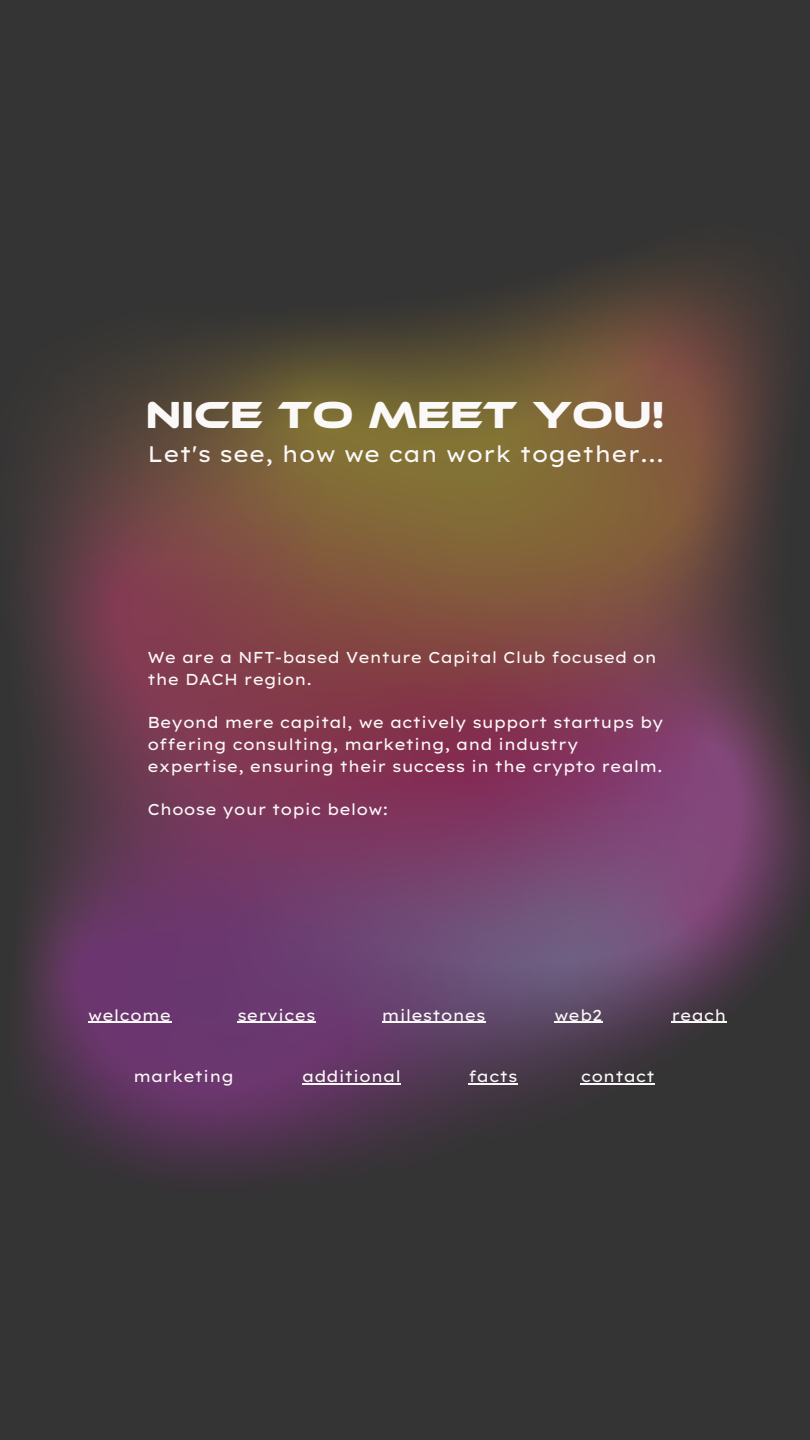
<style>
.page{position:relative;width:810px;height:1440px;background:#343434}
.page>*{position:absolute;margin:0;border:0;box-sizing:border-box;transform-origin:0 0}
.t1{font:38.8px "Ethnocentric Rg";color:#fbf8f8}
.t2{font:22.4px "Lexend Exa";color:#fbf8f8}
.t3{font:15.8px/21.8px "Lexend Exa";color:#fbf8f8}
</style>
<div class="page">
<img style="left:22px;top:257px;width:788px;height:915px">
<hr style="left:88px;top:1021px;width:83px;height:2px;background:#fbf8f8">
<hr style="left:237px;top:1021px;width:79px;height:2px;background:#fbf8f8">
<hr style="left:671px;top:1021px;width:56px;height:2px;background:#fbf8f8">
<hr style="left:382px;top:1021px;width:104px;height:2px;background:#fbf8f8">
<hr style="left:302px;top:1083px;width:99px;height:1px;background:#fbf8f8">
<hr style="left:469px;top:1083px;width:49px;height:1px;background:#fbf8f8">
<hr style="left:581px;top:1083px;width:74px;height:1px;background:#fbf8f8">
<hr style="left:554px;top:1021px;width:48px;height:2px;background:#fbf8f8">
<p class="t1" style="left:146px;top:392px;width:520px">NICE TO MEET YOU!</p>
<p class="t2" style="left:147px;top:439px;width:518px">Let's see, how we can work together...</p>
<p class="t3" style="left:147px;top:646px;width:511px">We are a NFT-based Venture Capital Club focused on the DACH region.</p>
<p class="t3" style="left:147px;top:711px;width:518px">Beyond mere capital, we actively support startups by offering consulting, marketing, and industry expertise, ensuring their success in the crypto realm.</p>
<p class="t3" style="left:147px;top:798px;width:243px">Choose your topic below:</p>
<p class="t3" style="left:88px;top:1004px;width:85px">welcome</p>
<p class="t3" style="left:237px;top:1004px;width:80px">services</p>
<p class="t3" style="left:382px;top:1004px;width:105px">milestones</p>
<p class="t3" style="left:671px;top:1004px;width:57px">reach</p>
<p class="t3" style="left:554px;top:1004px;width:50px">web2</p>
<p class="t3" style="left:133px;top:1065px;width:102px">marketing</p>
<p class="t3" style="left:302px;top:1065px;width:100px">additional</p>
<p class="t3" style="left:469px;top:1065px;width:51px">facts</p>
<p class="t3" style="left:581px;top:1065px;width:76px">contact</p>
</div>
